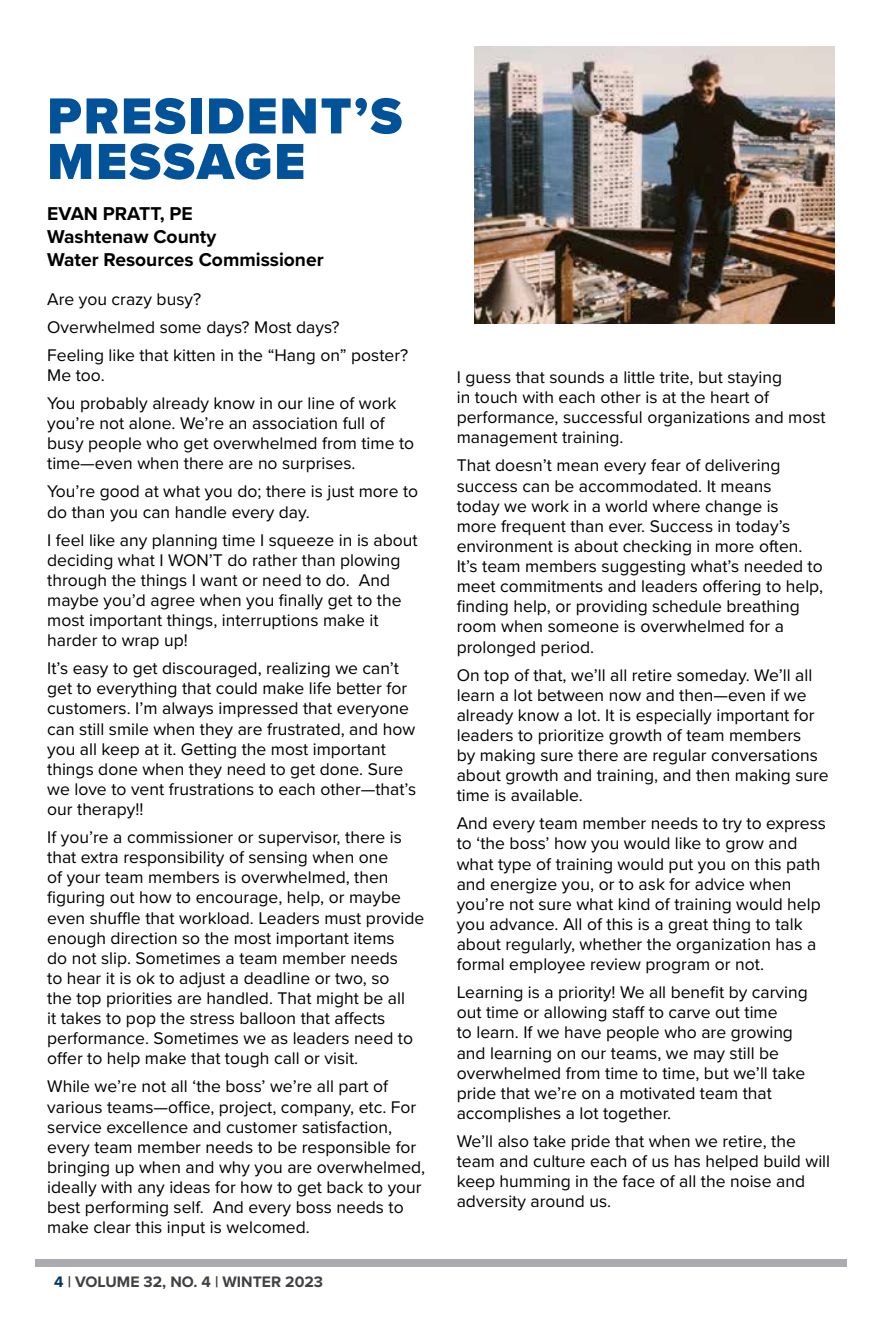
<style>
.page{position:relative;width:882px;height:1323px;background:#fff}
.page>*{position:absolute;margin:0;border:0;box-sizing:border-box;transform-origin:0 0}
.t1{font:900 52.5px/45.5px "Proxima Nova";letter-spacing:.04em;color:#025299}
.t2{font:700 19.25px/23.1px "Proxima Nova";color:#000}
.t3{font:17.5px/20.1px "Proxima Nova";color:#000}
.t4{font:700 15.75px "Proxima Nova";color:#414042}
.s1{color:#003768}
</style>
<div class="page">
<div style="left:35px;top:1259px;width:812px;height:7px;background:#aaacaf"></div>
<img style="left:475px;top:47px;width:360px;height:276px">
<h1 class="t1" style="left:47px;top:93px;width:356px">PRESIDENT’S<br>MESSAGE</h1>
<p class="t2" style="left:47px;top:201px;width:278px">EVAN PRATT, PE<br>Washtenaw County<br>Water Resources Commissioner</p>
<p class="t3" style="left:47px;top:284px;width:363px;line-height:28px">Are you crazy busy?<br>Overwhelmed some days? Most days?<br>Feeling like that kitten in the “Hang on” poster?</p>
<p class="t3" style="left:47px;top:360px;width:351px;line-height:28px">Me too.<br>You probably already know in our line of work</p>
<p class="t3" style="left:47px;top:412px;width:368px">you’re not alone. We’re an association full of busy people who get overwhelmed from time to time—even when there are no surprises.</p>
<p class="t3" style="left:47px;top:481px;width:373px">You’re good at what you do; there is just more to do than you can handle every day.</p>
<p class="t3" style="left:47px;top:529px;width:372px">I feel like any planning time I squeeze in is about deciding what I WON’T do rather than plowing through the things I want or need to do. And maybe you’d agree when you finally get to the most important things, interruptions make it harder to wrap up!</p>
<p class="t3" style="left:47px;top:657px;width:370px">It’s easy to get discouraged, realizing we can’t get to everything that could make life better for customers. I’m always impressed that everyone can still smile when they are frustrated, and how you all keep at it. Getting the most important things done when they need to get done. Sure we love to vent frustrations to each other—that’s our therapy!!</p>
<p class="t3" style="left:47px;top:826px;width:378px">If you’re a commissioner or supervisor, there is that extra responsibility of sensing when one<br>of your team members is overwhelmed, then figuring out how to encourage, help, or maybe even shuffle that workload. Leaders must provide enough direction so the most important items<br>do not slip. Sometimes a team member needs<br>to hear it is ok to adjust a deadline or two, so<br>the top priorities are handled. That might be all<br>it takes to pop the stress balloon that affects performance. Sometimes we as leaders need to offer to help make that tough call or visit.</p>
<p class="t3" style="left:47px;top:1076px;width:380px">While we’re not all ‘the boss’ we’re all part of various teams—office, project, company, etc. For service excellence and customer satisfaction, every team member needs to be responsible for bringing up when and why you are overwhelmed, ideally with any ideas for how to get back to your best performing self. And every boss needs to make clear this input is welcomed.</p>
<p class="t4" style="left:54px;top:1270px;width:270px"><span class="s1">4</span> | VOLUME 32, NO. 4 | WINTER 2023</p>
<p class="t3" style="left:457px;top:366px;width:371px">I guess that sounds a little trite, but staying<br>in touch with each other is at the heart of performance, successful organizations and most management training.</p>
<p class="t3" style="left:457px;top:455px;width:368px">That doesn’t mean every fear of delivering success can be accommodated. It means<br>today we work in a world where change is<br>more frequent than ever. Success in today’s environment is about checking in more often.<br>It’s team members suggesting what’s needed to meet commitments and leaders offering to help, finding help, or providing schedule breathing room when someone is overwhelmed for a prolonged period.</p>
<p class="t3" style="left:457px;top:664px;width:374px">On top of that, we’ll all retire someday. We’ll all learn a lot between now and then—even if we already know a lot. It is especially important for leaders to prioritize growth of team members<br>by making sure there are regular conversations about growth and training, and then making sure time is available.</p>
<p class="t3" style="left:457px;top:813px;width:371px">And every team member needs to try to express to ‘the boss’ how you would like to grow and what type of training would put you on this path and energize you, or to ask for advice when you’re not sure what kind of training would help you advance. All of this is a great thing to talk about regularly, whether the organization has a formal employee review program or not.</p>
<p class="t3" style="left:457px;top:981px;width:352px">Learning is a priority! We all benefit by carving out time or allowing staff to carve out time<br>to learn. If we have people who are growing and learning on our teams, we may still be overwhelmed from time to time, but we’ll take pride that we’re on a motivated team that accomplishes a lot together.</p>
<p class="t3" style="left:457px;top:1130px;width:375px">We’ll also take pride that when we retire, the team and culture each of us has helped build will keep humming in the face of all the noise and adversity around us.</p>
</div>
